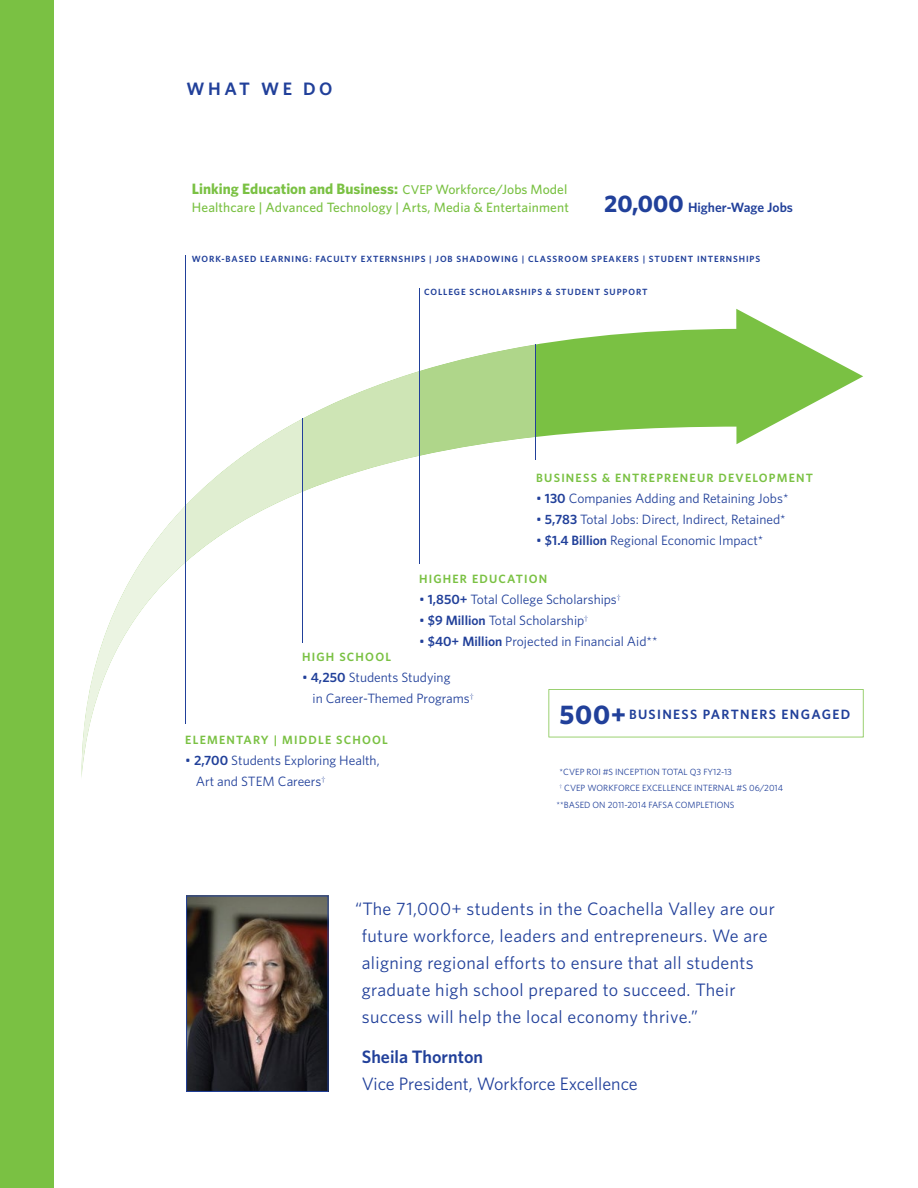
<style>
.page{position:relative;width:918px;height:1188px;background:#fff}
.page>*{position:absolute;margin:0;border:0;box-sizing:border-box;transform-origin:0 0}
.t1{font:18px/27px "Whitney";letter-spacing:.02em;color:#21409a}
.t2{font:18px "Whitney";color:#21409a}
.t3{font:600 18px "Whitney";color:#21409a}
.t4{font:700 15px "Whitney";color:#7ac143}
.t5{font:13.5px/21px "Whitney";color:#21409a}
.t6{font:500 13.5px "Whitney";letter-spacing:.01em;color:#7ac143}
.t7{font:600 13.5px "Whitney";letter-spacing:.1em;color:#21409a}
.t8{font:600 13.5px "Whitney";color:#21409a}
.t9{font:600 12px "Whitney";letter-spacing:.1em;color:#7ac143}
.t10{font:600 9px "Whitney";letter-spacing:.1em;color:#21409a}
.t11{font:9px "Whitney";color:#21409a}
.s1{font-weight:500;font-size:12.75px}
.s2{font-weight:500;font-size:13.5px}
.s3{font-weight:700;font-size:24px}
.s4{font-weight:600}
.s5{font-weight:700;font-size:27px}
</style>
<div class="page">
<svg style="left:537px;top:329px;width:206px;height:409px"></svg>
<svg style="left:736px;top:309px;width:127px;height:135px"></svg>
<svg style="left:82px;top:344px;width:454px;height:428px"></svg>
<hr style="left:185px;top:255px;width:1px;height:469px;background:#21409a">
<hr style="left:302px;top:419px;width:1px;height:224px;background:#21409a">
<hr style="left:419px;top:288px;width:1px;height:276px;background:#21409a">
<hr style="left:536px;top:344px;width:1px;height:116px;background:#21409a">
<svg style="left:548px;top:689px;width:316px;height:48px"></svg>
<div style="left:0;top:0;width:54px;height:1188px;background:#7ac143"></div>
<img style="left:188px;top:898px;width:138px;height:192px">
<div style="left:186px;top:896px;width:142px;height:196px;border:1px solid #21409a"></div>
<h1 class="t3" style="left:187px;top:78px;width:148px">WHAT WE DO</h1>
<p class="t4" style="left:192px;top:180px;width:377px">Linking Education and Business: <span class="s1">CVEP</span> <span class="s2">Workforce/Jobs Model</span></p>
<p class="t6" style="left:192px;top:199px;width:379px">Healthcare | Advanced Technology | Arts, Media &amp; Entertainment</p>
<p class="t8" style="left:604px;top:200px;width:190px"><span class="s3">20,000</span> Higher-Wage Jobs</p>
<p class="t10" style="left:192px;top:254px;width:570px">WORK-BASED LEARNING: FACULTY EXTERNSHIPS | JOB SHADOWING | CLASSROOM SPEAKERS | STUDENT INTERNSHIPS</p>
<p class="t10" style="left:424px;top:287px;width:225px">COLLEGE SCHOLARSHIPS &amp; STUDENT SUPPORT</p>
<p class="t9" style="left:536px;top:470px;width:278px">BUSINESS &amp; ENTREPRENEUR DEVELOPMENT</p>
<p class="t5" style="left:536px;top:487px;width:254px">• <span class="s4">130</span> Companies Adding and Retaining Jobs*</p>
<p class="t5" style="left:536px;top:508px;width:251px">• <span class="s4">5,783</span> Total Jobs: Direct, Indirect, Retained*</p>
<p class="t5" style="left:536px;top:529px;width:229px">• <span class="s4">$1.4 Billion</span> Regional Economic Impact*</p>
<p class="t9" style="left:419px;top:572px;width:130px">HIGHER EDUCATION</p>
<p class="t5" style="left:419px;top:589px;width:203px">• <span class="s4">1,850+</span> Total College Scholarships<sup>†</sup></p>
<p class="t5" style="left:419px;top:610px;width:171px">• <span class="s4">$9 Million</span> Total Scholarship<sup>†</sup></p>
<p class="t5" style="left:419px;top:631px;width:240px">• <span class="s4">$40+ Million</span> Projected in Financial Aid**</p>
<p class="t9" style="left:302px;top:650px;width:90px">HIGH SCHOOL</p>
<p class="t5" style="left:313px;top:667px;width:163px;text-indent:-10px">• <span class="s4">4,250</span> Students Studying<br>in Career-Themed Programs<sup>†</sup></p>
<p class="t9" style="left:185px;top:733px;width:204px">ELEMENTARY | MIDDLE SCHOOL</p>
<p class="t5" style="left:196px;top:750px;width:185px;text-indent:-10px">• <span class="s4">2,700</span> Students Exploring Health,<br>Art and STEM Careers<sup>†</sup></p>
<p class="t7" style="left:560px;top:706px;width:292px"><span class="s5">500+</span>BUSINESS PARTNERS ENGAGED</p>
<p class="t11" style="left:560px;top:766px;width:174px">*CVEP ROI #S INCEPTION TOTAL Q3 FY12-13</p>
<p class="t11" style="left:560px;top:783px;width:225px"><sup>†</sup> CVEP WORKFORCE EXCELLENCE INTERNAL #S 06/2014</p>
<p class="t11" style="left:557px;top:800px;width:179px">**BASED ON 2011-2014 FAFSA COMPLETIONS</p>
<p class="t1" style="left:362px;top:895px;width:415px;text-indent:-7px">“The 71,000+ students in the Coachella Valley are our future workforce, leaders and entrepreneurs. We are aligning regional efforts to ensure that all students graduate high school prepared to succeed. Their success will help the local economy thrive.”</p>
<h1 class="t3" style="left:362px;top:1046px;width:123px">Sheila Thornton</h1>
<h1 class="t2" style="left:362px;top:1073px;width:277px">Vice President, Workforce Excellence</h1>
</div>
